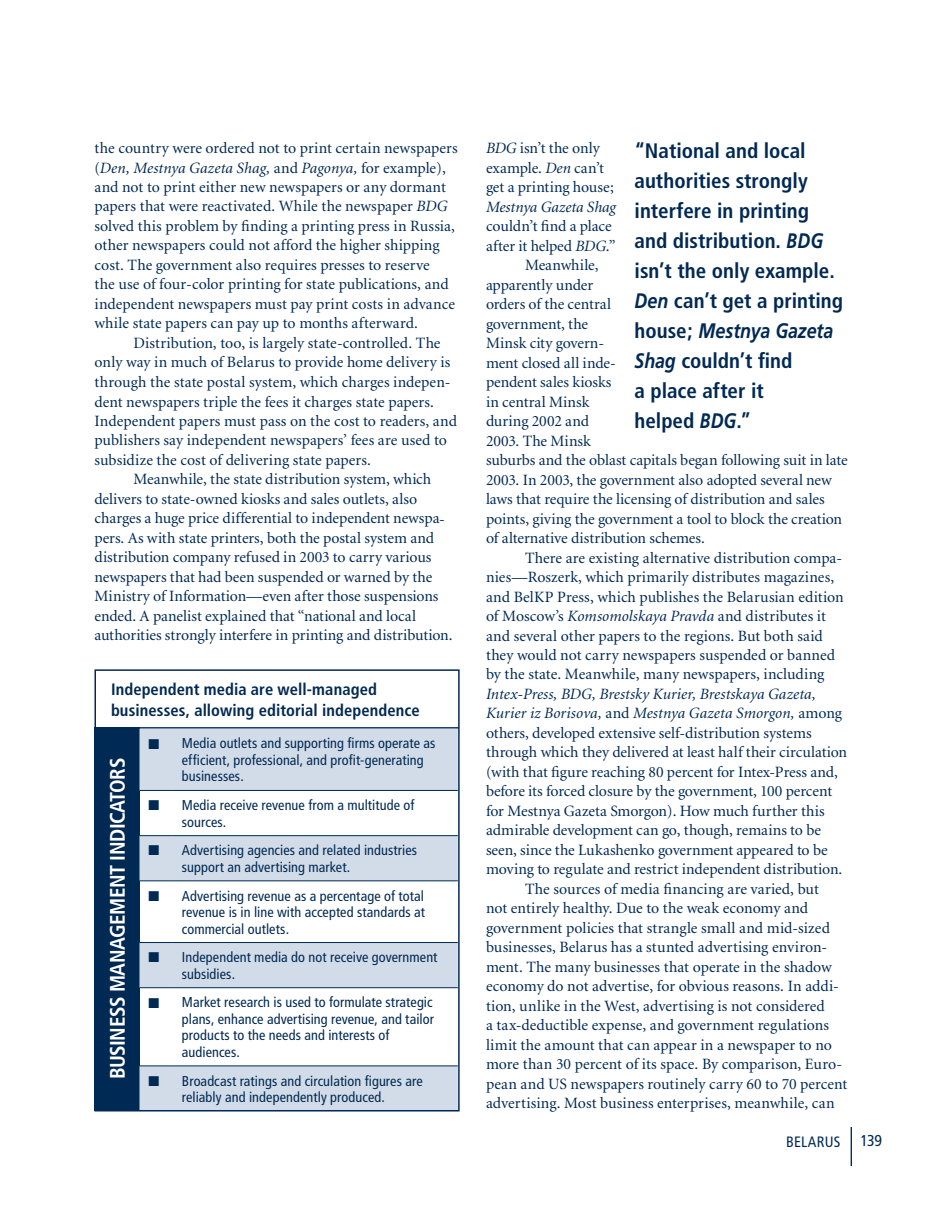
<style>
.page{position:relative;width:945px;height:1215px;background:#fff}
.page>*{position:absolute;margin:0;border:0;box-sizing:border-box;transform-origin:0 0}
.t1{font:700 condensed 21px/30px "Frutiger";color:#002953}
.t2{font:700 condensed 21px "Frutiger";letter-spacing:-.02em;color:#fff}
.t3{font:700 condensed 16.5px/21px "Frutiger";letter-spacing:.005em;color:#002953}
.t4{font:15.75px/19.5px "Minion";color:#002953}
.t5{font:italic 15.75px "Minion";letter-spacing:.005em;color:#002953}
.t6{font:condensed 15.75px "Frutiger";color:#002953}
.t7{font:condensed 15px "Frutiger";letter-spacing:.015em;color:#002953}
.t8{font:condensed 14.25px/16.5px "Frutiger";letter-spacing:.005em;color:#002953}
.s1{font-style:italic}
.s2{font-style:normal}
.s3{font-style:italic;font-stretch:normal}
</style>
<div class="page">
<hr style="left:851px;top:1127px;width:1px;height:39px;background:#002953">
<div style="left:95px;top:727px;width:45px;height:383px;background:#002953"></div>
<hr style="left:96px;top:727px;width:363px;height:2px;background:#002953">
<svg style="left:140px;top:729px;width:317px;height:379px;fill:#d2dce8"></svg>
<hr style="left:140px;top:790px;width:33px;height:1px;background:#002953">
<hr style="left:173px;top:790px;width:285px;height:1px;background:#002953">
<hr style="left:140px;top:835px;width:33px;height:1px;background:#002953">
<hr style="left:173px;top:835px;width:285px;height:1px;background:#002953">
<hr style="left:140px;top:880px;width:33px;height:1px;background:#002953">
<hr style="left:173px;top:880px;width:285px;height:1px;background:#002953">
<hr style="left:140px;top:942px;width:33px;height:1px;background:#002953">
<hr style="left:173px;top:942px;width:285px;height:1px;background:#002953">
<hr style="left:140px;top:987px;width:33px;height:1px;background:#002953">
<hr style="left:173px;top:987px;width:285px;height:1px;background:#002953">
<hr style="left:140px;top:1066px;width:33px;height:1px;background:#002953">
<hr style="left:173px;top:1066px;width:285px;height:1px;background:#002953">
<div style="left:95px;top:669px;width:365px;height:442px;border:2px solid #002953"></div>
<p class="t4" style="left:94px;top:139px;width:365px">the country were ordered not to print certain newspapers (<span class="s1">Den, Mestnya Gazeta Shag,</span> and <span class="s1">Pagonya,</span> for example), and not to print either new newspapers or any dormant papers that were reactivated. While the newspaper <span class="s1">BDG </span>solved this problem by finding a printing press in Russia, other newspapers could not afford the higher shipping cost. The government also requires presses to reserve<br>the use of four-color printing for state publications, and independent newspapers must pay print costs in advance while state papers can pay up to months afterward.</p>
<p class="t4" style="left:134px;top:334px;width:309px">Distribution, too, is largely state-controlled. The</p>
<p class="t4" style="left:94px;top:353px;width:357px">only way in much of Belarus to provide home delivery is</p>
<p class="t4" style="left:94px;top:373px;width:358px">through the state postal system, which charges indepen-</p>
<p class="t4" style="left:94px;top:392px;width:341px">dent newspapers triple the fees it charges state papers.</p>
<p class="t4" style="left:94px;top:412px;width:364px">Independent papers must pass on the cost to readers, and</p>
<p class="t4" style="left:94px;top:431px;width:354px">publishers say independent newspapers’ fees are used to</p>
<p class="t4" style="left:94px;top:451px;width:278px">subsidize the cost of delivering state papers.</p>
<p class="t4" style="left:134px;top:470px;width:299px">Meanwhile, the state distribution system, which</p>
<p class="t4" style="left:94px;top:490px;width:324px">delivers to state-owned kiosks and sales outlets, also</p>
<p class="t4" style="left:94px;top:509px;width:352px">charges a huge price differential to independent newspa-</p>
<p class="t4" style="left:95px;top:529px;width:341px">pers. As with state printers, both the postal system and</p>
<p class="t4" style="left:95px;top:548px;width:339px">distribution company refused in 2003 to carry various</p>
<p class="t4" style="left:95px;top:568px;width:339px">newspapers that had been suspended or warned by the</p>
<p class="t4" style="left:95px;top:587px;width:346px">Ministry of Information—even after those suspensions</p>
<p class="t4" style="left:95px;top:607px;width:323px">ended. A panelist explained that “national and local</p>
<p class="t4" style="left:95px;top:626px;width:360px">authorities strongly interfere in printing and distribution.</p>
<p class="t3" style="left:111px;top:679px;width:310px">Independent media are well-managed businesses, allowing editorial independence</p>
<h1 class="t2" style="left:105px;top:1079px;width:323px;rotate:-90deg">BUSINESS MANAGEMENT INDICATORS</h1>
<p class="t8" style="left:182px;top:735px;width:255px;text-indent:-33px">■ Media outlets and supporting firms operate as efficient, professional, and profit-generating businesses.</p>
<p class="t8" style="left:182px;top:797px;width:234px;text-indent:-33px">■ Media receive revenue from a multitude of sources.</p>
<p class="t8" style="left:182px;top:842px;width:237px;text-indent:-33px">■ Advertising agencies and related industries support an advertising market.</p>
<p class="t8" style="left:182px;top:887px;width:245px;text-align:justify;text-indent:-33px">■ Advertising revenue as a percentage of total revenue is in line with accepted standards at commercial outlets.</p>
<p class="t8" style="left:182px;top:949px;width:257px;text-indent:-33px">■ Independent media do not receive government subsidies.</p>
<p class="t8" style="left:182px;top:994px;width:254px;text-indent:-33px">■ Market research is used to formulate strategic plans, enhance advertising revenue, and tailor products to the needs and interests of audiences.</p>
<p class="t8" style="left:149px;top:1072px;width:276px;text-align:center">■ Broadcast ratings and circulation figures are reliably and independently produced.</p>
<p class="t4" style="left:486px;top:139px;width:130px"><span class="s1">BDG</span> isn’t the only example. <span class="s1">Den</span> can’t get a printing house;</p>
<p class="t5" style="left:486px;top:199px;width:132px">Mestnya Gazeta Shag</p>
<p class="t4" style="left:486px;top:217px;width:127px">couldn’t find a place</p>
<p class="t4" style="left:486px;top:236px;width:131px">after it helped <span class="s1">BDG</span>.”</p>
<p class="t4" style="left:525px;top:256px;width:75px">Meanwhile,</p>
<p class="t4" style="left:486px;top:275px;width:109px">apparently under</p>
<p class="t4" style="left:486px;top:295px;width:127px">orders of the central</p>
<p class="t4" style="left:486px;top:314px;width:104px">government, the</p>
<p class="t4" style="left:486px;top:334px;width:120px">Minsk city govern-</p>
<p class="t4" style="left:486px;top:353px;width:131px">ment closed all inde-</p>
<p class="t4" style="left:486px;top:373px;width:127px">pendent sales kiosks</p>
<p class="t4" style="left:486px;top:392px;width:105px">in central Minsk</p>
<p class="t4" style="left:486px;top:412px;width:105px">during 2002 and</p>
<p class="t4" style="left:486px;top:431px;width:106px">2003. The Minsk</p>
<p class="t4" style="left:486px;top:451px;width:363px">suburbs and the oblast capitals began following suit in late</p>
<p class="t4" style="left:486px;top:470px;width:347px">2003. In 2003, the government also adopted several new</p>
<p class="t4" style="left:486px;top:490px;width:340px">laws that require the licensing of distribution and sales</p>
<p class="t4" style="left:486px;top:509px;width:358px">points, giving the government a tool to block the creation</p>
<p class="t4" style="left:486px;top:529px;width:221px">of alternative distribution schemes.</p>
<p class="t4" style="left:525px;top:548px;width:319px">There are existing alternative distribution compa-</p>
<p class="t4" style="left:486px;top:568px;width:350px">nies—Roszerk, which primarily distributes magazines,</p>
<p class="t4" style="left:486px;top:587px;width:359px">and BelKP Press, which publishes the Belarusian edition</p>
<p class="t4" style="left:486px;top:607px;width:341px">of Moscow’s <span class="s1">Komsomolskaya Pravda</span> and distributes it</p>
<p class="t4" style="left:486px;top:626px;width:338px">and several other papers to the regions. But both said</p>
<p class="t4" style="left:486px;top:646px;width:351px">they would not carry newspapers suspended or banned</p>
<p class="t4" style="left:486px;top:665px;width:340px">by the state. Meanwhile, many newspapers, including</p>
<p class="t5" style="left:486px;top:686px;width:331px">Intex-Press, BDG, Brestsky Kurier, Brestskaya Gazeta,</p>
<p class="t5" style="left:486px;top:706px;width:358px">Kurier iz Borisova, <span class="s2">and</span> Mestnya Gazeta Smorgon, <span class="s2">among</span></p>
<p class="t4" style="left:486px;top:724px;width:327px">others, developed extensive self-distribution systems</p>
<p class="t4" style="left:486px;top:743px;width:363px">through which they delivered at least half their circulation</p>
<p class="t4" style="left:486px;top:763px;width:353px">(with that figure reaching 80 percent for Intex-Press and,</p>
<p class="t4" style="left:486px;top:782px;width:348px">before its forced closure by the government, 100 percent</p>
<p class="t4" style="left:486px;top:802px;width:340px">for Mestnya Gazeta Smorgon). How much further this</p>
<p class="t4" style="left:486px;top:821px;width:337px">admirable development can go, though, remains to be</p>
<p class="t4" style="left:486px;top:841px;width:343px">seen, since the Lukashenko government appeared to be</p>
<p class="t4" style="left:486px;top:860px;width:358px">moving to regulate and restrict independent distribution.</p>
<p class="t4" style="left:525px;top:880px;width:295px">The sources of media financing are varied, but</p>
<p class="t4" style="left:486px;top:899px;width:324px">not entirely healthy. Due to the weak economy and</p>
<p class="t4" style="left:486px;top:919px;width:346px">government policies that strangle small and mid-sized</p>
<p class="t4" style="left:486px;top:938px;width:343px">businesses, Belarus has a stunted advertising environ-</p>
<p class="t4" style="left:486px;top:958px;width:347px">ment. The many businesses that operate in the shadow</p>
<p class="t4" style="left:486px;top:977px;width:354px">economy do not advertise, for obvious reasons. In addi-</p>
<p class="t4" style="left:486px;top:997px;width:340px">tion, unlike in the West, advertising is not considered</p>
<p class="t4" style="left:486px;top:1016px;width:345px">a tax-deductible expense, and government regulations</p>
<p class="t4" style="left:486px;top:1036px;width:347px">limit the amount that can appear in a newspaper to no</p>
<p class="t4" style="left:486px;top:1055px;width:358px">more than 30 percent of its space. By comparison, Euro-</p>
<p class="t4" style="left:486px;top:1075px;width:363px">pean and US newspapers routinely carry 60 to 70 percent</p>
<p class="t4" style="left:486px;top:1094px;width:350px">advertising. Most business enterprises, meanwhile, can</p>
<h1 class="t1" style="left:635px;top:136px;width:210px">“National and local authorities strongly interfere in printing and distribution. <span class="s3">BDG </span>isn’t the only example.<br><span class="s3">Den</span> can’t get a printing house; <span class="s3">Mestnya Gazeta<br>Shag</span> couldn’t find<br>a place after it<br>helped <span class="s3">BDG</span>.”</h1>
<p class="t7" style="left:786px;top:1133px;width:56px">BELARUS</p>
<p class="t6" style="left:860px;top:1131px;width:23px">139</p>
</div>
